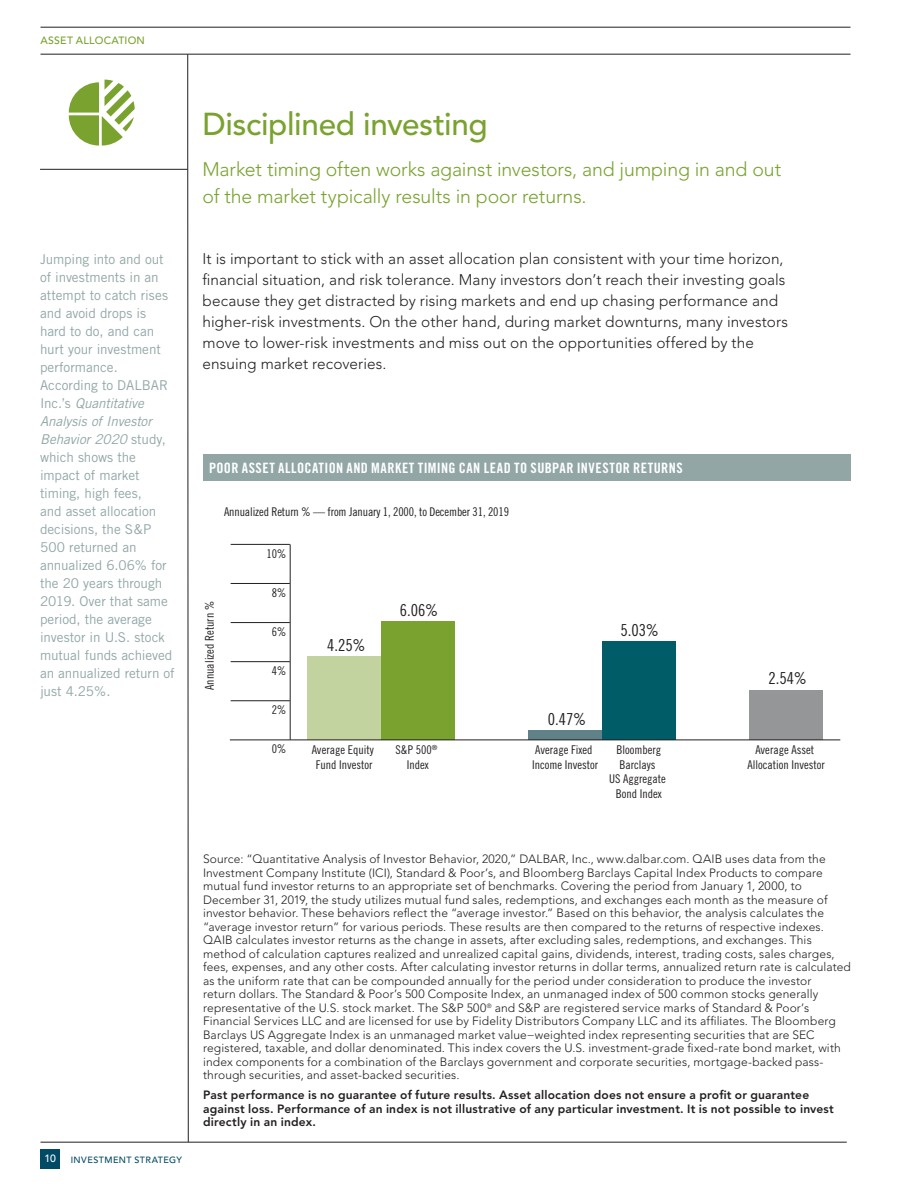
<style>
.page{position:relative;width:918px;height:1188px;background:#fff}
.page>*{position:absolute;margin:0;border:0;box-sizing:border-box;transform-origin:0 0}
.t1{font:500 31.5px "Avenir";letter-spacing:-.01em;color:#79a22e}
.t2{font:300 19.5px/27px "Avenir";letter-spacing:-.01em;color:#79a22e}
.t3{font:16.5px "Trade Gothic Cond Eighteen";color:#231f20}
.t4{font:300 15.3px/21px "Avenir";letter-spacing:.005em;color:#231f20}
.t5{font:14.25px "Trade Gothic Bold Cond Twenty";letter-spacing:.03em;color:#fff}
.t6{font:13.5px/18px "Trade Gothic";letter-spacing:-.005em;color:#92a6a6}
.t7{font:300 12px/13.5px "Avenir";letter-spacing:.01em;color:#231f20}
.t8{font:12px/14.4px "Trade Gothic Cond Eighteen";color:#231f20;text-align:center}
.t9{font:800 12px/13.5px "Avenir";letter-spacing:.015em;color:#231f20}
.t10{font:500 10.5px "Avenir";letter-spacing:.02em;color:#79a22e}
.t11{font:500 10.5px "Avenir";color:#fff}
.t12{font:500 9px "Avenir";letter-spacing:.045em;color:#004a65}
.s1{font-style:italic}
</style>
<div class="page">
<hr style="left:40px;top:1142px;width:807px;height:1px;background:#231f20">
<hr style="left:40px;top:54px;width:810px;height:1px;background:#231f20">
<hr style="left:40px;top:27px;width:810px;height:1px;background:#231f20">
<svg style="left:187px;top:54px;width:2px;height:1088px;background:#908e8e"></svg>
<div style="left:40px;top:1149px;width:20px;height:20px;background:#004a65"></div>
<hr style="left:40px;top:169px;width:147px;height:1px;background:#231f20">
<hr style="left:290px;top:544px;width:1px;height:196px;background:#231f20">
<hr style="left:231px;top:700px;width:59px;height:1px;background:#231f20">
<hr style="left:231px;top:661px;width:59px;height:1px;background:#231f20">
<hr style="left:231px;top:622px;width:59px;height:1px;background:#231f20">
<hr style="left:231px;top:583px;width:59px;height:1px;background:#231f20">
<hr style="left:231px;top:544px;width:59px;height:1px;background:#231f20">
<div style="left:307px;top:657px;width:74px;height:83px;background:#c2d3a0"></div>
<div style="left:381px;top:621px;width:74px;height:119px;background:#79a22e"></div>
<div style="left:528px;top:731px;width:74px;height:9px;background:#618188"></div>
<div style="left:602px;top:642px;width:74px;height:98px;background:#005d68"></div>
<div style="left:749px;top:690px;width:74px;height:50px;background:#949698"></div>
<hr style="left:230px;top:740px;width:610px;height:1px;background:#231f20">
<div style="left:203px;top:454px;width:647px;height:27px;background:#92a6a6"></div>
<svg style="left:69px;top:80px;width:66px;height:66px"></svg>
<p class="t10" style="left:40px;top:35px;width:106px">ASSET ALLOCATION</p>
<p class="t6" style="left:40px;top:250px;width:136px">Jumping into and out of investments in an attempt to catch rises and avoid drops is hard to do, and can hurt your investment performance.<br>According to DALBAR<br>Inc.’s <span class="s1">Quantitative<br>Analysis of Investor<br>Behavior 2020</span> study, which shows the impact of market timing, high fees,<br>and asset allocation decisions, the S&amp;P<br>500 returned an annualized 6.06% for the 20 years through<br>2019. Over that same period, the average investor in U.S. stock mutual funds achieved an annualized return of just 4.25%.</p>
<h1 class="t1" style="left:202px;top:106px;width:287px">Disciplined investing</h1>
<h2 class="t2" style="left:202px;top:155px;width:580px">Market timing often works against investors, and jumping in and out of the market typically results in poor returns.</h2>
<p class="t4" style="left:202px;top:248px;width:587px">It is important to stick with an asset allocation plan consistent with your time horizon, financial situation, and risk tolerance. Many investors don’t reach their investing goals because they get distracted by rising markets and end up chasing performance and higher-risk investments. On the other hand, during market downturns, many investors move to lower-risk investments and miss out on the opportunities offered by the ensuing market recoveries.</p>
<p class="t5" style="left:209px;top:459px;width:475px">POOR ASSET ALLOCATION AND MARKET TIMING CAN LEAD TO SUBPAR INVESTOR RETURNS</p>
<p class="t8" style="left:224px;top:504px;width:287px">Annualized Return % — from January 1, 2000, to December 31, 2019</p>
<p class="t8" style="left:266px;top:546px;width:22px">10%</p>
<p class="t8" style="left:202px;top:690px;width:90px;rotate:-90deg">Annualized Return %</p>
<p class="t8" style="left:272px;top:585px;width:16px">8%</p>
<p class="t8" style="left:272px;top:624px;width:16px">6%</p>
<p class="t8" style="left:272px;top:663px;width:16px">4%</p>
<p class="t8" style="left:272px;top:702px;width:16px">2%</p>
<p class="t8" style="left:272px;top:741px;width:16px">0%</p>
<h3 class="t3" style="left:327px;top:635px;width:40px">4.25%</h3>
<h3 class="t3" style="left:400px;top:600px;width:40px">6.06%</h3>
<p class="t8" style="left:312px;top:743px;width:63px">Average Equity<br>Fund Investor</p>
<p class="t8" style="left:396px;top:743px;width:43px">S&amp;P 500<sup>®<br></sup>Index</p>
<h3 class="t3" style="left:620px;top:620px;width:40px">5.03%</h3>
<h3 class="t3" style="left:548px;top:709px;width:40px">0.47%</h3>
<p class="t8" style="left:532px;top:743px;width:68px;text-align:left">Average Fixed<br>Income Investor</p>
<p class="t8" style="left:609px;top:743px;width:58px">Bloomberg<br>Barclays<br>US Aggregate<br>Bond Index</p>
<h3 class="t3" style="left:768px;top:669px;width:40px">2.54%</h3>
<p class="t8" style="left:747px;top:743px;width:79px">Average Asset<br>Allocation Investor</p>
<p class="t11" style="left:44px;top:1153px;width:13px">10</p>
<p class="t12" style="left:71px;top:1155px;width:113px">INVESTMENT STRATEGY</p>
<p class="t7" style="left:203px;top:852px;width:649px">Source: “Quantitative Analysis of Investor Behavior, 2020,” DALBAR, Inc., www.dalbar.com. QAIB uses data from the Investment Company Institute (ICI), Standard &amp; Poor’s, and Bloomberg Barclays Capital Index Products to compare mutual fund investor returns to an appropriate set of benchmarks. Covering the period from January 1, 2000, to December 31, 2019, the study utilizes mutual fund sales, redemptions, and exchanges each month as the measure of investor behavior. These behaviors reflect the “average investor.” Based on this behavior, the analysis calculates the “average investor return” for various periods. These results are then compared to the returns of respective indexes.<br>QAIB calculates investor returns as the change in assets, after excluding sales, redemptions, and exchanges. This method of calculation captures realized and unrealized capital gains, dividends, interest, trading costs, sales charges, fees, expenses, and any other costs. After calculating investor returns in dollar terms, annualized return rate is calculated as the uniform rate that can be compounded annually for the period under consideration to produce the investor<br>return dollars. The Standard &amp; Poor’s 500 Composite Index, an unmanaged index of 500 common stocks generally representative of the U.S. stock market. The S&amp;P 500<sup>®</sup> and S&amp;P are registered service marks of Standard &amp; Poor’s Financial Services LLC and are licensed for use by Fidelity Distributors Company LLC and its affiliates. The Bloomberg Barclays US Aggregate Index is an unmanaged market value−weighted index representing securities that are SEC registered, taxable, and dollar denominated. This index covers the U.S. investment-grade fixed-rate bond market, with index components for a combination of the Barclays government and corporate securities, mortgage-backed pass&shy;through securities, and asset-backed securities.</p>
<p class="t9" style="left:203px;top:1088px;width:632px">Past performance is no guarantee of future results. Asset allocation does not ensure a profit or guarantee against loss. Performance of an index is not illustrative of any particular investment. It is not possible to invest directly in an index.</p>
</div>
